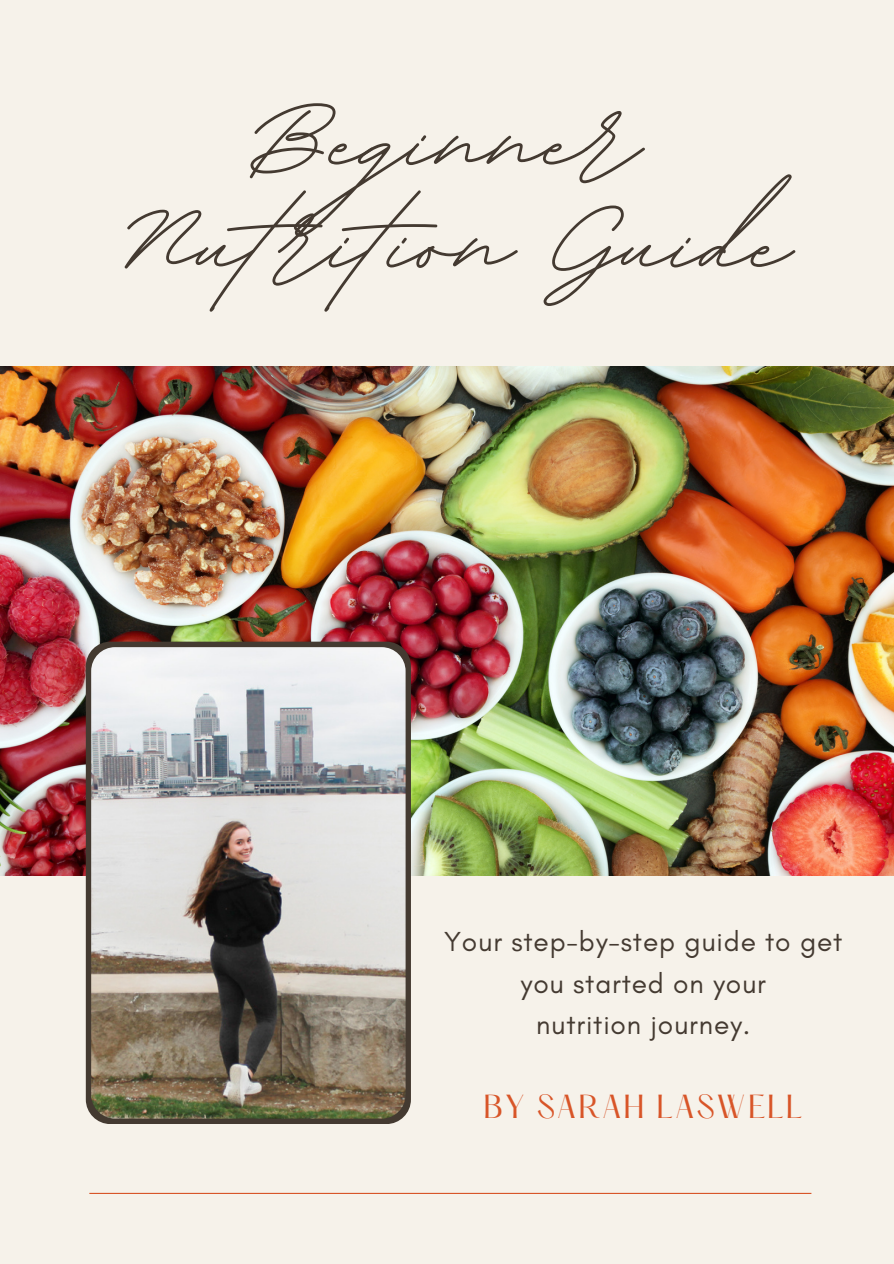
<style>
.page{position:relative;width:894px;height:1264px;background:#fff}
.page>*{position:absolute;margin:0;border:0;box-sizing:border-box;transform-origin:0 0}
.t1{font:700 177.9px "BD Script";color:#443a31}
.t2{font:29.1px "Hatton";letter-spacing:.06em;color:#d85528}
.t3{font:28.05px "Glacial Indifference";letter-spacing:.03em;color:#443a31}
</style>
<div class="page">
<div style="left:0;top:0;width:893px;height:1263px;background:#f6f2ea"></div>
<img style="left:0;top:366px;width:893px;height:509px">
<div style="left:86px;top:641px;width:325px;height:483px;background:#443a31;border-radius:25px"></div>
<img style="left:91px;top:647px;width:314px;height:471px;border-radius:24px">
<hr style="left:89px;top:1192px;width:722px;height:1px;background:#d85528">
<p class="t1" style="left:254px;top:24px;width:386px">Beginner</p>
<p class="t1" style="left:104px;top:126px;width:687px">Nutrition Guide</p>
<p class="t3" style="left:444px;top:924px;width:399px">Your step-by-step guide to get</p>
<p class="t3" style="left:520px;top:966px;width:247px">you started on your</p>
<p class="t3" style="left:536px;top:1007px;width:216px">nutrition journey.</p>
<p class="t2" style="left:483px;top:1092px;width:321px">BY SARAH LASWELL</p>
</div>
